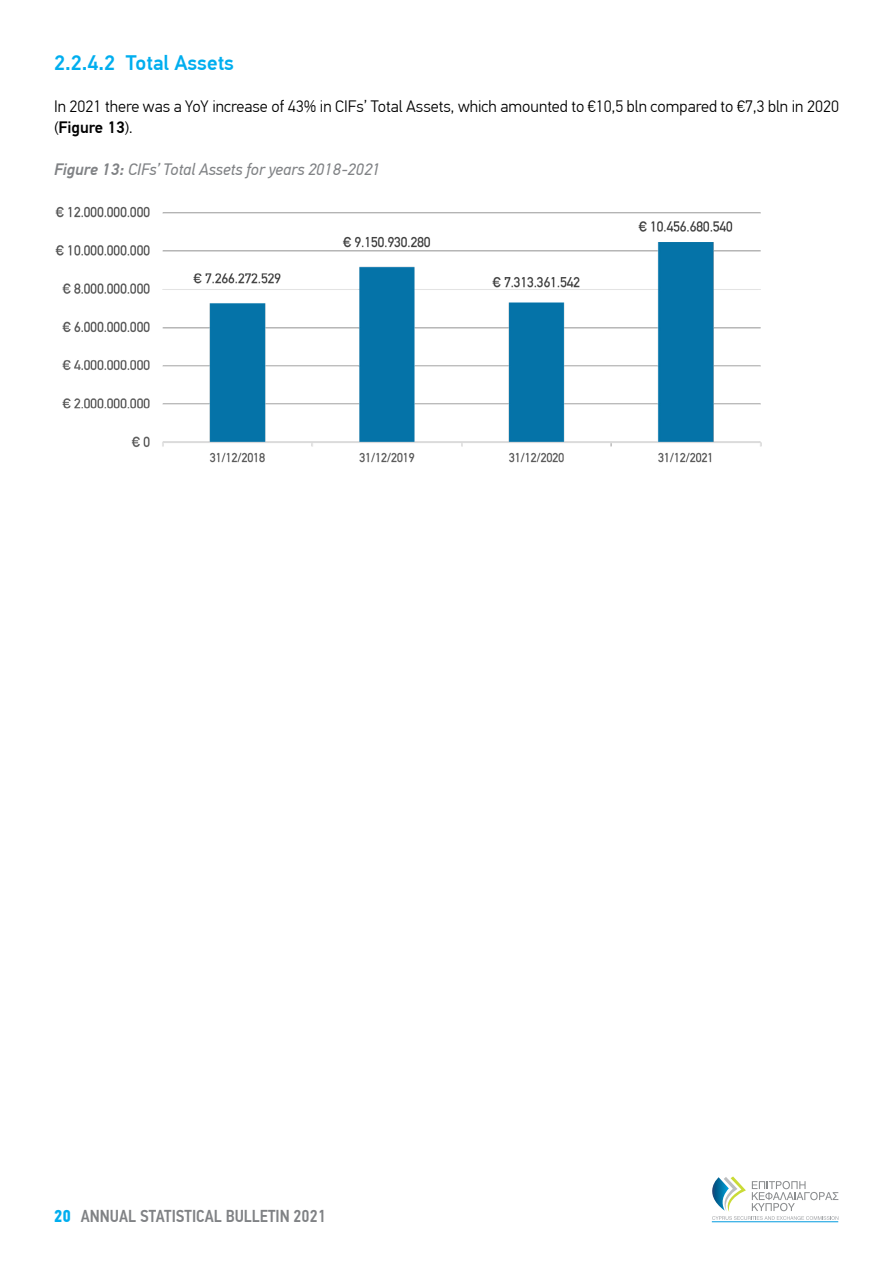
<style>
.page{position:relative;width:893px;height:1263px;background:#fff}
.page>*{position:absolute;margin:0;border:0;box-sizing:border-box;transform-origin:0 0}
.t1{font:500 21px "PF Din Text Pro";color:#00aeef}
.t2{font:500 17.25px "PF Din Text Cond Pro";color:#808285}
.t3{font:300 16.5px/21px "PF Din Text Pro";color:#000}
.t4{font:italic 16.5px "PF Din Text Pro";color:#808285}
.s1{font-weight:500}
.s2{font-weight:700;color:#00aeef}
</style>
<div class="page">
<hr style="left:712px;top:1221px;width:126px;height:1px;background:#009bdf">
<svg style="left:712px;top:1176px;width:126px;height:44px"></svg>
<img style="left:55px;top:206px;width:707px;height:257px">
<p class="t1" style="left:54px;top:50px;width:182px">2.2.4.2 Total Assets</p>
<p class="t3" style="left:54px;top:96px;width:787px">In 2021 there was a YoY increase of 43% in CIFs’ Total Assets, which amounted to €10,5 bln compared to €7,3 bln in 2020 (<span class="s1">Figure 13</span>).</p>
<p class="t4" style="left:54px;top:160px;width:328px"><span class="s1">Figure 13:</span> CIFs’ Total Assets for years 2018-2021</p>
<p class="t2" style="left:54px;top:1206px;width:273px"><span class="s2">20</span> ANNUAL STATISTICAL BULLETIN 2021</p>
</div>
